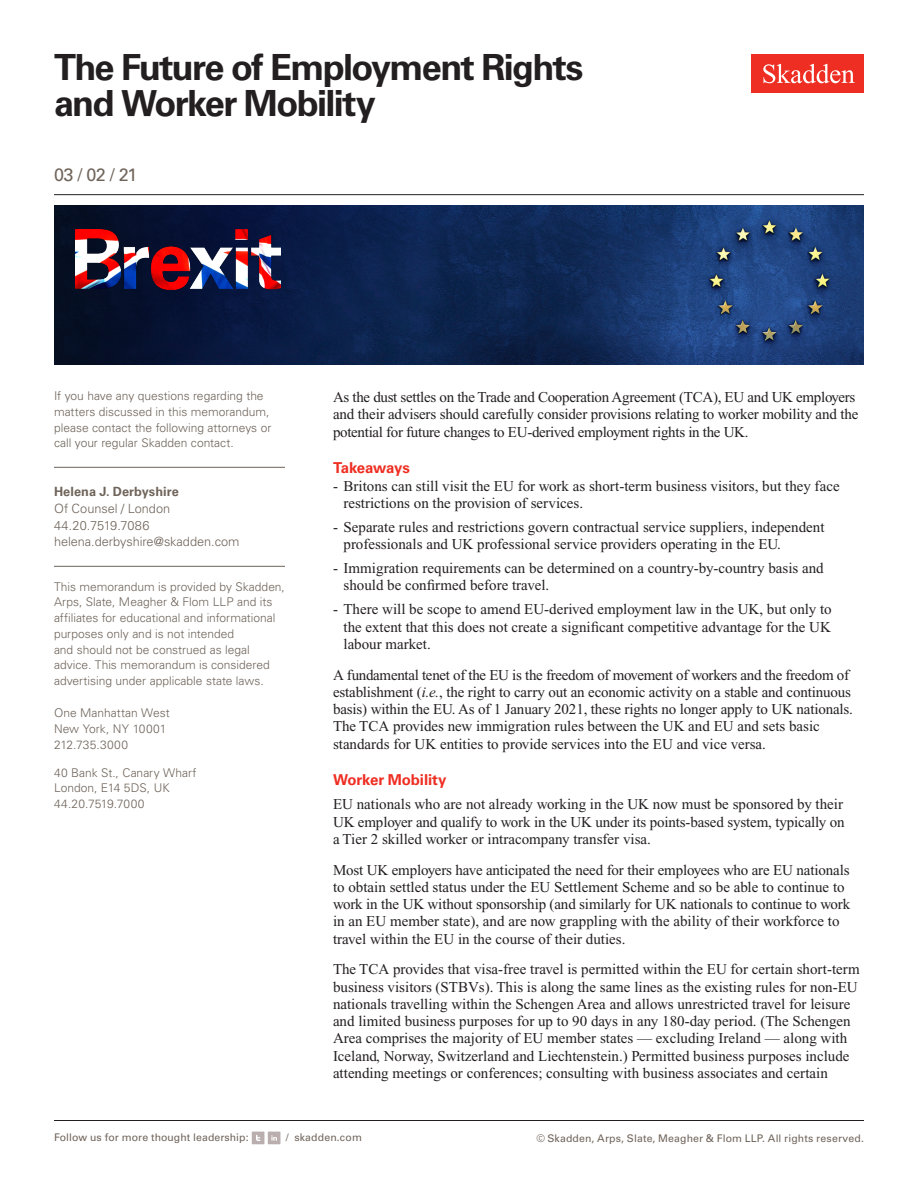
<style>
.page{position:relative;width:918px;height:1188px;background:#fff}
.page>*{position:absolute;margin:0;border:0;box-sizing:border-box;transform-origin:0 0}
.t1{font:700 36px/36px "Univers LT Std";letter-spacing:-.045em;color:#231f20}
.Date{font:18px "Univers LT Std";color:#6f645a}
.Main_Body{font:15px/17.2px "Times New Roman PS Std";color:#231f20}
.Main_Body-2{font:15px/17.2px "Times New Roman PS Std";letter-spacing:-.02em;color:#231f20}
.First_Level_Heading{font:700 15px "Univers LT Std";letter-spacing:-.01em;color:#ee2e22}
.Contacts{font:300 12.75px "Univers LT Std";color:#6f645a}
.Contacts_Name{font:700 12.75px "Univers LT Std";letter-spacing:.005em;color:#6f645a}
.Sidebar_body_rule_ab{font:300 12px/15.8px "Univers LT Std";color:#6f645a}
.Sidebar_body_rule_be{font:300 12px/15.8px "Univers LT Std";color:#6f645a}
.Firm_Address{font:300 12px/15.8px "Univers LT Std";color:#6f645a}
.t2{font:10.5px "Univers LT Std";letter-spacing:.01em;color:#6f645a}
.s1{font-style:italic}
</style>
<div class="page">
<div style="left:752px;top:54px;width:112px;height:39px;background:#ee2e22"></div>
<svg style="left:763px;top:64px;width:92px;height:19px"></svg>
<hr style="left:54px;top:1120px;width:810px;height:1px;background:#231f20">
<hr style="left:54px;top:194px;width:810px;height:1px;background:#231f20">
<div style="left:252px;top:1132px;width:12px;height:12px;background:#baaeae"></div>
<svg style="left:256px;top:1135px;width:4px;height:6px"></svg>
<div style="left:268px;top:1132px;width:12px;height:12px;background:#baaeae"></div>
<svg style="left:271px;top:1135px;width:6px;height:6px"></svg>
<svg style="left:54px;top:206px;width:810px;height:158px;background:#122b57"></svg>
<img style="left:75px;top:230px;width:205px;height:60px">
<hr style="left:54px;top:467px;width:231px;height:1px;background:#6f645a">
<hr style="left:54px;top:566px;width:231px;height:1px;background:#6f645a">
<h1 class="t1" style="left:54px;top:50px;width:531px">The Future of Employment Rights and Worker Mobility</h1>
<p class="Date" style="left:54px;top:164px;width:85px">03 / 02 / 21</p>
<p class="Sidebar_body_rule_be" style="left:54px;top:388px;width:219px">If you have any questions regarding the matters discussed in this memorandum, please contact the following attorneys or call your regular Skadden contact.</p>
<p class="Contacts_Name" style="left:54px;top:484px;width:126px">Helena J. Derbyshire</p>
<p class="Contacts" style="left:54px;top:500px;width:118px">Of Counsel / London</p>
<p class="Contacts" style="left:54px;top:517px;width:97px">44.20.7519.7086</p>
<p class="Contacts" style="left:54px;top:534px;width:187px">helena.derbyshire@skadden.com</p>
<p class="Sidebar_body_rule_ab" style="left:54px;top:579px;width:232px">This memorandum is provided by Skadden, Arps, Slate, Meagher &amp; Flom LLP and its affiliates for educational and informational purposes only and is not intended<br>and should not be construed as legal advice. This memorandum is considered advertising under applicable state laws.</p>
<p class="Firm_Address" style="left:54px;top:705px;width:117px">One Manhattan West<br>New York, NY 10001<br>212.735.3000</p>
<p class="Firm_Address" style="left:54px;top:765px;width:144px">40 Bank St., Canary Wharf<br>London, E14 5DS, UK<br>44.20.7519.7000</p>
<p class="Main_Body-2" style="left:333px;top:388px;width:527px">As the dust settles on the Trade and Cooperation Agreement (TCA), EU and UK employers and their advisers should carefully consider provisions relating to worker mobility and the potential for future changes to EU-derived employment rights in the UK.</p>
<h1 class="First_Level_Heading" style="left:333px;top:459px;width:78px">Takeaways</h1>
<p class="Main_Body" style="left:344px;top:477px;width:498px;text-indent:-10px">- Britons can still visit the EU for work as short-term business visitors, but they face restrictions on the provision of services.</p>
<p class="Main_Body" style="left:344px;top:518px;width:483px;text-indent:-10px">- Separate rules and restrictions govern contractual service suppliers, independent professionals and UK professional service providers operating in the EU.</p>
<p class="Main_Body" style="left:344px;top:559px;width:482px;text-indent:-10px">- Immigration requirements can be determined on a country-by-country basis and should be confirmed before travel.</p>
<p class="Main_Body" style="left:344px;top:601px;width:490px;text-align:justify;text-indent:-10px">- There will be scope to amend EU-derived employment law in the UK, but only to the extent that this does not create a significant competitive advantage for the UK labour market.</p>
<p class="Main_Body" style="left:333px;top:666px;width:522px">A fundamental tenet of the EU is the freedom of movement of workers and the freedom of establishment (<span class="s1">i.e.</span>, the right to carry out an economic activity on a stable and continuous basis) within the EU. As of 1 January 2021, these rights no longer apply to UK nationals.<br>The TCA provides new immigration rules between the UK and EU and sets basic standards for UK entities to provide services into the EU and vice versa.</p>
<h1 class="First_Level_Heading" style="left:333px;top:771px;width:115px">Worker Mobility</h1>
<p class="Main_Body" style="left:333px;top:796px;width:513px;text-align:justify">EU nationals who are not already working in the UK now must be sponsored by their UK employer and qualify to work in the UK under its points-based system, typically on a Tier 2 skilled worker or intracompany transfer visa.</p>
<p class="Main_Body" style="left:333px;top:861px;width:519px">Most UK employers have anticipated the need for their employees who are EU nationals to obtain settled status under the EU Settlement Scheme and so be able to continue to work in the UK without sponsorship (and similarly for UK nationals to continue to work in an EU member state), and are now grappling with the ability of their workforce to travel within the EU in the course of their duties.</p>
<p class="Main_Body" style="left:333px;top:961px;width:528px">The TCA provides that visa-free travel is permitted within the EU for certain short-term business visitors (STBVs). This is along the same lines as the existing rules for non-EU nationals travelling within the Schengen Area and allows unrestricted travel for leisure and limited business purposes for up to 90 days in any 180-day period. (The Schengen Area comprises the majority of EU member states — excluding Ireland — along with Iceland, Norway, Switzerland and Liechtenstein.) Permitted business purposes include attending meetings or conferences; consulting with business associates and certain</p>
<p class="t2" style="left:54px;top:1131px;width:196px">Follow us for more thought leadership:</p>
<p class="t2" style="left:286px;top:1131px;width:77px">/ skadden.com</p>
<p class="t2" style="left:536px;top:1132px;width:329px">© Skadden, Arps, Slate, Meagher &amp; Flom LLP. All rights reserved.</p>
</div>
